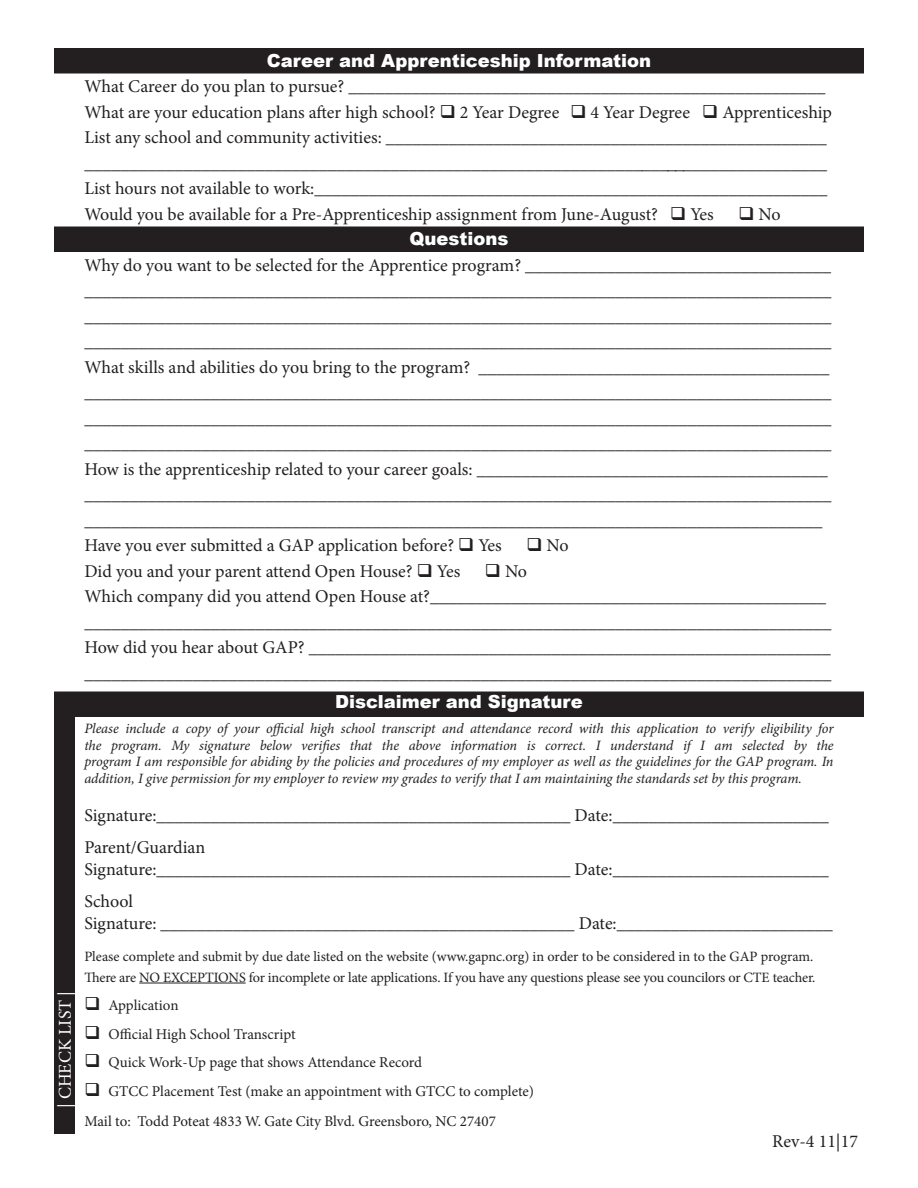
<style>
.page{position:relative;width:918px;height:1188px;background:#fff}
.page>*{position:absolute;margin:0;border:0;box-sizing:border-box;transform-origin:0 0}
.t1{font:18px/25.5px "Minion Pro";letter-spacing:-.005em;color:#231f20}
.t2{font:900 18px "Arial";color:#fff}
.t3{font:18px "Minion Pro";color:#fff}
.t4{font:15px/30px "Minion Pro";letter-spacing:-.005em;color:#231f20}
.t5{font:italic 14.25px/16.5px "Minion Pro";letter-spacing:-.01em;color:#231f20;text-align:justify}
.t6{font:14.25px/21px "Minion Pro";letter-spacing:-.01em;color:#231f20}
</style>
<div class="page">
<div style="left:54px;top:708px;width:21px;height:426px;background:#231f20"></div>
<div style="left:54px;top:692px;width:810px;height:25px;background:#231f20"></div>
<div style="left:54px;top:48px;width:810px;height:26px;background:#231f20"></div>
<div style="left:54px;top:226px;width:810px;height:26px;background:#231f20"></div>
<hr style="left:139px;top:983px;width:107px;height:1px;background:#231f20">
<p class="t3" style="left:53px;top:1108px;width:119px;rotate:-90deg">| CHECK LIST |</p>
<p class="t2" style="left:267px;top:47px;width:386px">Career and Apprenticeship Information</p>
<p class="t1" style="left:84px;top:74px;width:743px">What Career do you plan to pursue? _____________________________________________________</p>
<p class="t1" style="left:84px;top:99px;width:749px">What are your education plans after high school? ❑ 2 Year Degree ❑ 4 Year Degree ❑ Apprenticeship</p>
<p class="t1" style="left:84px;top:125px;width:744px">List any school and community activities: _________________________________________________ ___________________________________________________________________________________</p>
<p class="t1" style="left:84px;top:176px;width:745px">List hours not available to work:_________________________________________________________</p>
<p class="t1" style="left:84px;top:201px;width:631px">Would you be available for a Pre-Apprenticeship assignment from June-August? ❑ Yes</p>
<p class="t1" style="left:738px;top:201px;width:44px">❑ No</p>
<p class="t2" style="left:410px;top:226px;width:100px">Questions</p>
<p class="t1" style="left:84px;top:252px;width:748px;text-align:justify">Why do you want to be selected for the Apprentice program? __________________________________ ___________________________________________________________________________________ ___________________________________________________________________________________ ___________________________________________________________________________________</p>
<p class="t1" style="left:84px;top:354px;width:748px;text-align:justify">What skills and abilities do you bring to the program? _______________________________________ ___________________________________________________________________________________ ___________________________________________________________________________________ ___________________________________________________________________________________</p>
<p class="t1" style="left:84px;top:456px;width:748px">How is the apprenticeship related to your career goals: _______________________________________ ___________________________________________________________________________________ __________________________________________________________________________________</p>
<p class="t1" style="left:84px;top:533px;width:419px">Have you ever submitted a GAP application before? ❑ Yes</p>
<p class="t1" style="left:526px;top:533px;width:44px">❑ No</p>
<p class="t1" style="left:84px;top:558px;width:378px">Did you and your parent attend Open House? ❑ Yes</p>
<p class="t1" style="left:485px;top:558px;width:44px">❑ No</p>
<p class="t1" style="left:84px;top:584px;width:748px">Which company did you attend Open House at?____________________________________________ ___________________________________________________________________________________</p>
<p class="t1" style="left:84px;top:635px;width:748px">How did you hear about GAP? __________________________________________________________ ___________________________________________________________________________________</p>
<p class="t2" style="left:335px;top:688px;width:249px">Disclaimer and Signature</p>
<p class="t5" style="left:84px;top:721px;width:751px">Please include a copy of your official high school transcript and attendance record with this application to verify eligibility for the program. My signature below verifies that the above information is correct. I understand if I am selected by the program I am responsible for abiding by the policies and procedures of my employer as well as the guidelines for the GAP program. In addition, I give permission for my employer to review my grades to verify that I am maintaining the standards set by this program.</p>
<p class="t1" style="left:84px;top:803px;width:746px">Signature:______________________________________________ Date:________________________</p>
<p class="t1" style="left:84px;top:837px;width:746px;line-height:21.6px">Parent/Guardian<br>Signature:______________________________________________ Date:________________________</p>
<p class="t1" style="left:84px;top:889px;width:50px">School</p>
<p class="t1" style="left:84px;top:911px;width:750px">Signature: ______________________________________________ Date:________________________</p>
<p class="t6" style="left:84px;top:946px;width:733px">Please complete and submit by due date listed on the website (www.gapnc.org) in order to be considered in to the GAP program.<br>There are NO EXCEPTIONS for incomplete or late applications. If you have any questions please see you councilors or CTE teacher.</p>
<p class="t4" style="left:84px;top:990px;width:96px">❑ Application</p>
<p class="t4" style="left:84px;top:1019px;width:213px">❑ Official High School Transcript</p>
<p class="t4" style="left:84px;top:1047px;width:339px">❑ Quick Work-Up page that shows Attendance Record</p>
<p class="t4" style="left:84px;top:1076px;width:451px">❑ GTCC Placement Test (make an appointment with GTCC to complete)<br>Mail to: Todd Poteat 4833 W. Gate City Blvd. Greensboro, NC 27407</p>
<p class="t1" style="left:772px;top:1129px;width:87px">Rev-4 11|17</p>
</div>
